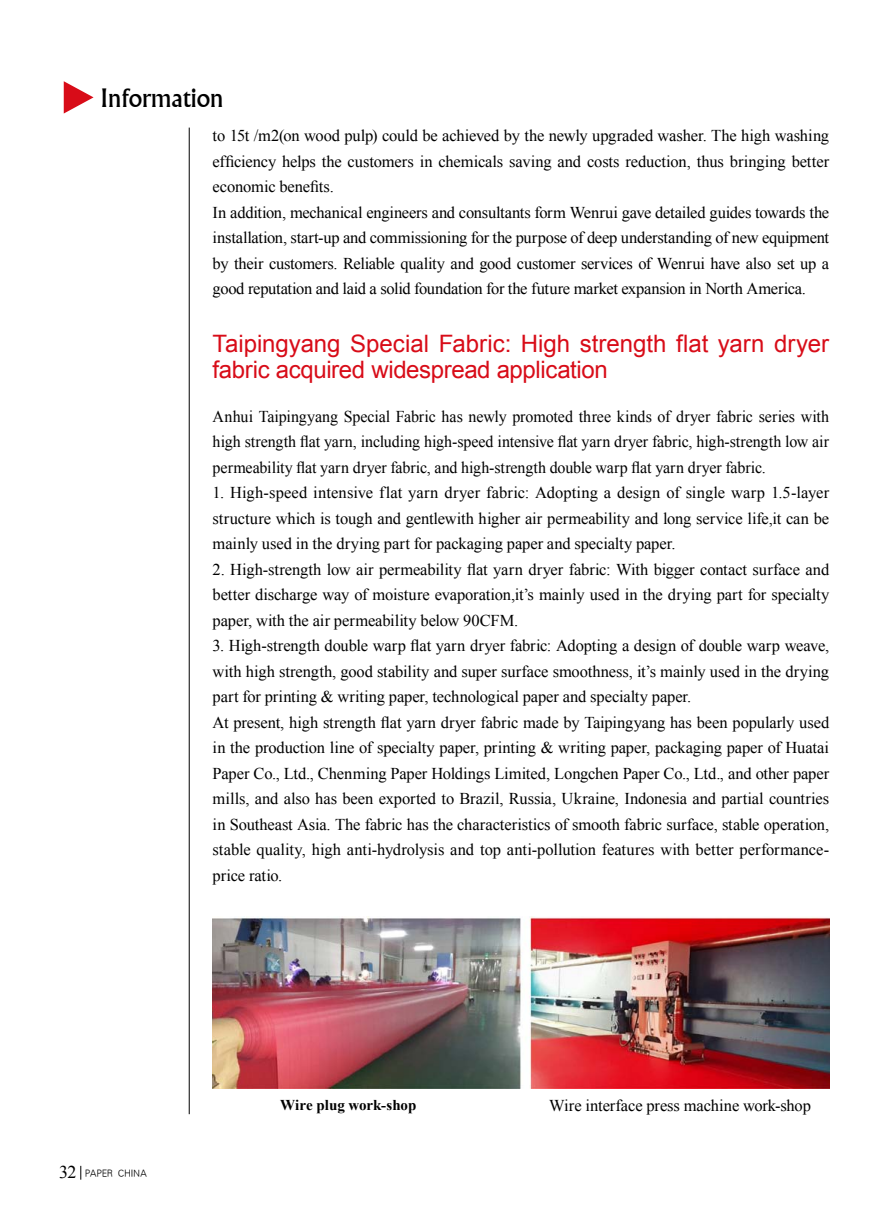
<style>
.page{position:relative;width:893px;height:1212px;background:#fff}
.page>*{position:absolute;margin:0;border:0;box-sizing:border-box;transform-origin:0 0}
.t1{font:27px "Narkisim";color:#000}
.t2{font:24px/25.5px "Arial";letter-spacing:-.005em;color:#d80c18}
.t3{font:16.5px/25.5px "Times New Roman";letter-spacing:-.01em;color:#000;text-align:justify}
.t4{font:700 15px "Times New Roman";color:#000}
.t5{font:10.5px "H Yg 2 gj";letter-spacing:.025em;color:#000}
.s1{font-family:"Times New Roman";font-size:18px}
</style>
<div class="page">
<hr style="left:189px;top:128px;width:1px;height:986px;background:#000">
<svg style="left:64px;top:81px;width:30px;height:33px"></svg>
<img style="left:213px;top:916px;width:616px;height:172px">
<svg style="left:81px;top:1166px;width:1px;height:13px"></svg>
<p class="t1" style="left:100px;top:87px;width:124px">Information</p>
<p class="t3" style="left:213px;top:123px;width:618px;text-align:left">to 15t /m2(on wood pulp) could be achieved by the newly upgraded washer. The high washing efficiency helps the customers in chemicals saving and costs reduction, thus bringing better economic benefits.<br>In addition, mechanical engineers and consultants form Wenrui gave detailed guides towards the installation, start-up and commissioning for the purpose of deep understanding of new equipment by their customers. Reliable quality and good customer services of Wenrui have also set up a good reputation and laid a solid foundation for the future market expansion in North America.</p>
<p class="t2" style="left:213px;top:331px;width:618px">Taipingyang Special Fabric: High strength flat yarn dryer fabric acquired widespread application</p>
<p class="t3" style="left:213px;top:403px;width:618px">Anhui Taipingyang Special Fabric has newly promoted three kinds of dryer fabric series with high strength flat yarn, including high-speed intensive flat yarn dryer fabric, high-strength low air permeability flat yarn dryer fabric, and high-strength double warp flat yarn dryer fabric.</p>
<p class="t3" style="left:213px;top:480px;width:618px">1. High-speed intensive flat yarn dryer fabric: Adopting a design of single warp 1.5-layer structure which is tough and gentlewith higher air permeability and long service life,it can be mainly used in the drying part for packaging paper and specialty paper.</p>
<p class="t3" style="left:213px;top:556px;width:618px">2. High-strength low air permeability flat yarn dryer fabric: With bigger contact surface and better discharge way of moisture evaporation,it’s mainly used in the drying part for specialty paper, with the air permeability below 90CFM.</p>
<p class="t3" style="left:213px;top:633px;width:618px;text-align:left">3. High-strength double warp flat yarn dryer fabric: Adopting a design of double warp weave, with high strength, good stability and super surface smoothness, it’s mainly used in the drying part for printing &amp; writing paper, technological paper and specialty paper.<br>At present, high strength flat yarn dryer fabric made by Taipingyang has been popularly used in the production line of specialty paper, printing &amp; writing paper, packaging paper of Huatai Paper Co., Ltd., Chenming Paper Holdings Limited, Longchen Paper Co., Ltd., and other paper mills, and also has been exported to Brazil, Russia, Ukraine, Indonesia and partial countries in Southeast Asia. The fabric has the characteristics of smooth fabric surface, stable operation, stable quality, high anti-hydrolysis and top anti-pollution features with better performance&shy;price ratio.</p>
<p class="t5" style="left:59px;top:1169px;width:90px"><span class="s1">32</span> PAPER CHINA</p>
<p class="t4" style="left:280px;top:1095px;width:138px">Wire plug work-shop</p>
<p class="t3" style="left:549px;top:1093px;width:263px">Wire interface press machine work-shop</p>
</div>
